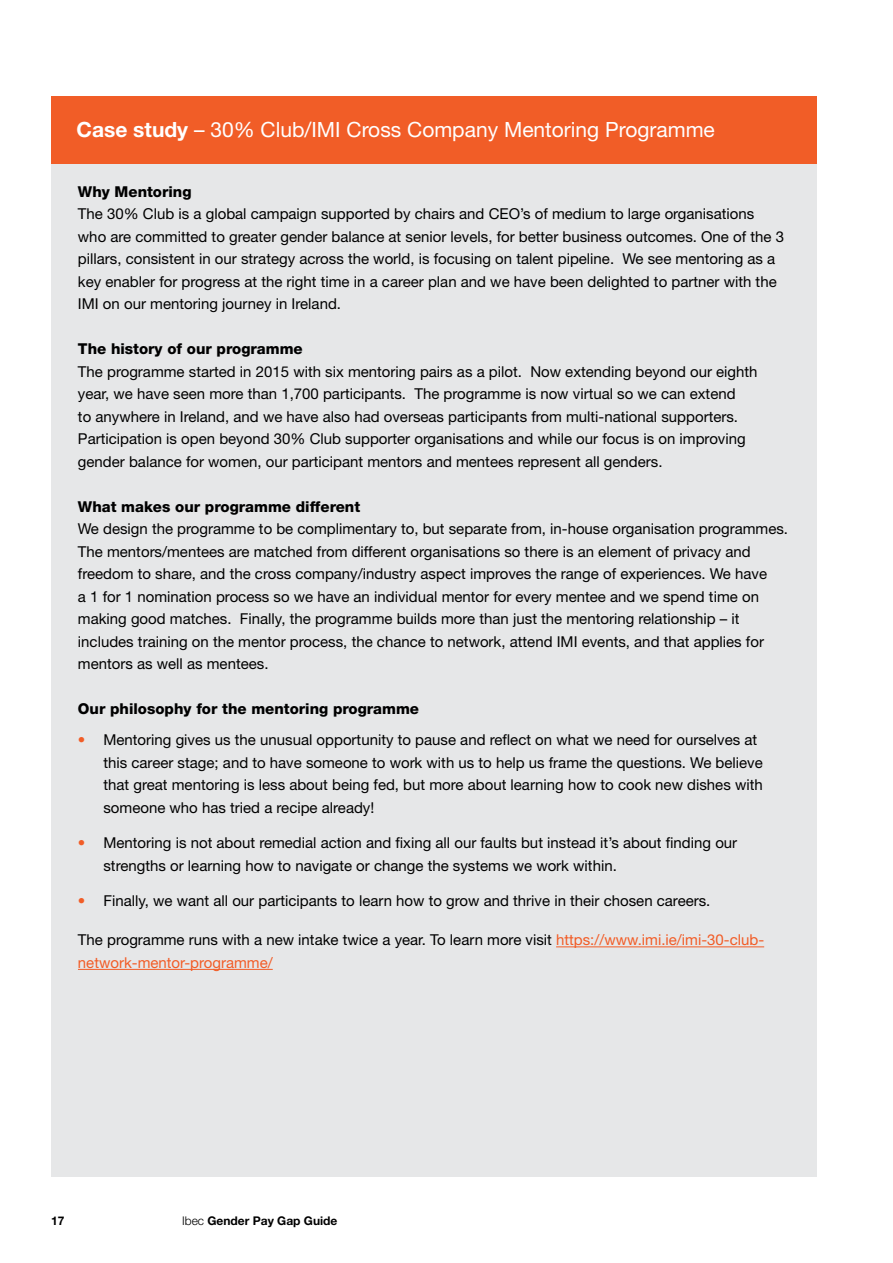
<style>
.page{position:relative;width:893px;height:1263px;background:#fff}
.page>*{position:absolute;margin:0;border:0;box-sizing:border-box;transform-origin:0 0}
.Figure_Headings{font:21px "Helvetica Neue LT Std";color:#fff}
.Body_Copy{font:15px/22.5px "Helvetica Neue LT Std";color:#000}
.Body_Copy-2{font:800 15px "Helvetica Neue LT Std";color:#000}
.t1{font:700 12px "Helvetica Neue LT Std";color:#000}
.s1{font-weight:700}
.s2{color:#f15d27}
.s3{color:#f25c26}
.s4{font-weight:300}
</style>
<div class="page">
<div style="left:51px;top:96px;width:765px;height:1080px;background:#e6e7e8"></div>
<div style="left:51px;top:96px;width:765px;height:68px;background:#f15d27"></div>
<hr style="left:556px;top:946px;width:208px;height:1px;background:#f25c26">
<hr style="left:78px;top:969px;width:195px;height:1px;background:#f25c26">
<p class="Figure_Headings" style="left:77px;top:117px;width:640px"><span class="s1">Case study</span> – 30% Club/IMI Cross Company Mentoring Programme</p>
<p class="Body_Copy-2" style="left:78px;top:182px;width:115px">Why Mentoring</p>
<p class="Body_Copy" style="left:78px;top:202px;width:707px">The 30% Club is a global campaign supported by chairs and CEO’s of medium to large organisations who are committed to greater gender balance at senior levels, for better business outcomes. One of the 3 pillars, consistent in our strategy across the world, is focusing on talent pipeline. We see mentoring as a key enabler for progress at the right time in a career plan and we have been delighted to partner with the IMI on our mentoring journey in Ireland.</p>
<p class="Body_Copy-2" style="left:78px;top:340px;width:226px">The history of our programme</p>
<p class="Body_Copy" style="left:78px;top:360px;width:681px">The programme started in 2015 with six mentoring pairs as a pilot. Now extending beyond our eighth year, we have seen more than 1,700 participants. The programme is now virtual so we can extend<br>to anywhere in Ireland, and we have also had overseas participants from multi-national supporters.<br>Participation is open beyond 30% Club supporter organisations and while our focus is on improving gender balance for women, our participant mentors and mentees represent all genders.</p>
<p class="Body_Copy-2" style="left:78px;top:497px;width:284px">What makes our programme different</p>
<p class="Body_Copy" style="left:78px;top:517px;width:712px">We design the programme to be complimentary to, but separate from, in-house organisation programmes.<br>The mentors/mentees are matched from different organisations so there is an element of privacy and freedom to share, and the cross company/industry aspect improves the range of experiences. We have<br>a 1 for 1 nomination process so we have an individual mentor for every mentee and we spend time on making good matches. Finally, the programme builds more than just the mentoring relationship – it includes training on the mentor process, the chance to network, attend IMI events, and that applies for mentors as well as mentees.</p>
<p class="Body_Copy-2" style="left:78px;top:700px;width:343px">Our philosophy for the mentoring programme</p>
<p class="Body_Copy" style="left:103px;top:728px;width:661px;text-indent:-26px"><span class="s2">•</span> Mentoring gives us the unusual opportunity to pause and reflect on what we need for ourselves at this career stage; and to have someone to work with us to help us frame the questions. We believe that great mentoring is less about being fed, but more about learning how to cook new dishes with someone who has tried a recipe already!</p>
<p class="Body_Copy" style="left:103px;top:831px;width:635px;text-indent:-26px"><span class="s2">•</span> Mentoring is not about remedial action and fixing all our faults but instead it’s about finding our strengths or learning how to navigate or change the systems we work within.</p>
<p class="Body_Copy" style="left:78px;top:889px;width:634px"><span class="s2">•</span> Finally, we want all our participants to learn how to grow and thrive in their chosen careers.</p>
<p class="Body_Copy" style="left:78px;top:928px;width:688px">The programme runs with a new intake twice a year. To learn more visit <span class="s3">https://www.imi.ie/imi-30-club&shy;network-mentor-programme/</span></p>
<p class="t1" style="left:51px;top:1213px;width:15px">17</p>
<p class="t1" style="left:182px;top:1213px;width:157px"><span class="s4">Ibec</span> Gender Pay Gap Guide</p>
</div>
